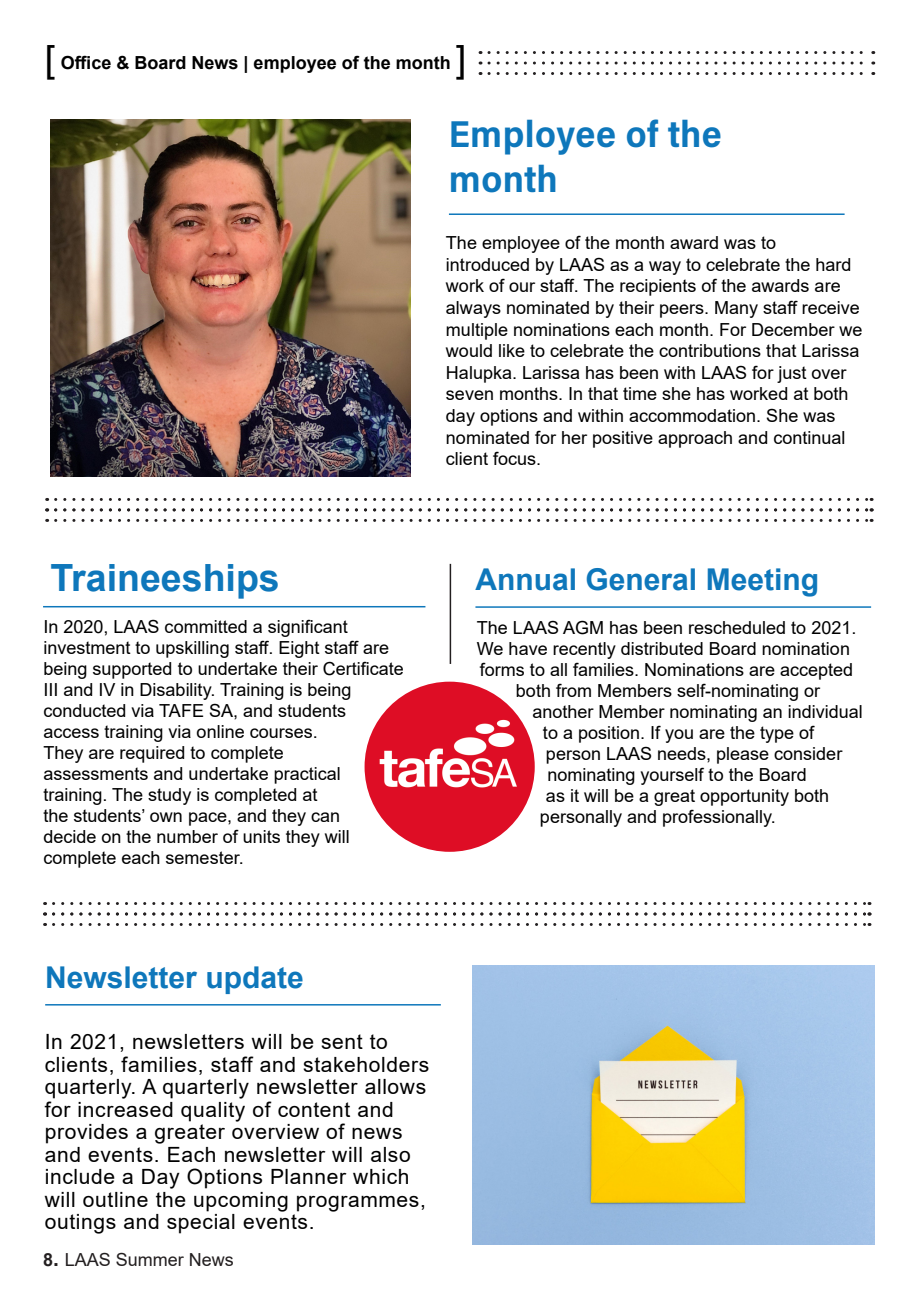
<style>
.page{position:relative;width:919px;height:1289px;background:#fff}
.page>*{position:absolute;margin:0;border:0;box-sizing:border-box;transform-origin:0 0}
.t1{font:37.5px "Acumin Variable Concept";letter-spacing:.01em;color:#0e77bb}
.t2{font:700 37.5px "Arial";color:#0e77bb}
.t3{font:700 30px "Arial";color:#0e77bb}
.t4{font:21px/22.5px "Arial";letter-spacing:.03em;color:#000}
.t5{font:18px/21px "Arial";color:#000}
.t6{font:700 18px "Arial";color:#000}
.t7{font:18px "Arial";color:#231f20}
.s1{font-weight:400;font-size:37.5px}
.s2{font-weight:700}
.s3{font-weight:700;font-size:21px}
</style>
<div class="page">
<svg style="left:489px;top:51px;width:384px;height:3px"></svg>
<svg style="left:489px;top:61px;width:384px;height:3px"></svg>
<svg style="left:489px;top:72px;width:384px;height:3px"></svg>
<hr style="left:449px;top:213px;width:395px;height:2px;background:#0e77bb">
<img style="left:50px;top:120px;width:360px;height:356px">
<svg style="left:56px;top:498px;width:816px;height:3px"></svg>
<svg style="left:56px;top:508px;width:816px;height:3px"></svg>
<svg style="left:56px;top:519px;width:816px;height:3px"></svg>
<hr style="left:449px;top:564px;width:2px;height:100px;background:#231f20">
<img style="left:364px;top:681px;width:170px;height:170px;border-radius:85px">
<hr style="left:475px;top:606px;width:396px;height:2px;background:#0e77bb">
<hr style="left:43px;top:606px;width:382px;height:1px;background:#0e77bb">
<svg style="left:54px;top:902px;width:815px;height:3px"></svg>
<svg style="left:54px;top:912px;width:815px;height:3px"></svg>
<svg style="left:54px;top:923px;width:815px;height:3px"></svg>
<img style="left:472px;top:965px;width:402px;height:279px">
<hr style="left:45px;top:1004px;width:396px;height:1px;background:#0e77bb">
<p class="t6" style="left:45px;top:50px;width:423px"><span class="s1">[</span> Office &amp; Board News | employee of the month <span class="s1">]</span></p>
<p class="t1" style="left:449px;top:109px;width:274px">Employee of the</p>
<p class="t1" style="left:449px;top:154px;width:111px">month</p>
<p class="t5" style="left:446px;top:232px;width:418px;line-height:21.6px">The employee of the month award was to introduced by LAAS as a way to celebrate the hard work of our staff. The recipients of the awards are always nominated by their peers. Many staff receive multiple nominations each month. For December we would like to celebrate the contributions that Larissa Halupka. Larissa has been with LAAS for just over seven months. In that time she has worked at both day options and within accommodation. She was nominated for her positive approach and continual client focus.</p>
<p class="t2" style="left:50px;top:551px;width:231px">Traineeships</p>
<p class="t3" style="left:475px;top:558px;width:345px">Annual General Meeting</p>
<p class="t5" style="left:43px;top:616px;width:362px">In 2020, LAAS committed a significant investment to upskilling staff. Eight staff are being supported to undertake their Certificate III and IV in Disability. Training is being conducted via TAFE SA, and students access training via online courses.<br>They are required to complete<br>assessments and undertake practical training. The study is completed at<br>the students’ own pace, and they can<br>decide on the number of units they will complete each semester.</p>
<p class="t5" style="left:477px;top:616px;width:381px">The LAAS AGM has been rescheduled to 2021.</p>
<p class="t5" style="left:477px;top:637px;width:374px">We have recently distributed Board nomination</p>
<p class="t5" style="left:480px;top:658px;width:375px">forms to all families. Nominations are accepted</p>
<p class="t5" style="left:516px;top:679px;width:306px">both from Members self-nominating or</p>
<p class="t5" style="left:532px;top:700px;width:332px">another Member nominating an individual</p>
<p class="t5" style="left:543px;top:721px;width:273px">to a position. If you are the type of</p>
<p class="t5" style="left:546px;top:742px;width:298px">person LAAS needs, please consider</p>
<p class="t5" style="left:547px;top:763px;width:261px">nominating yourself to the Board</p>
<p class="t5" style="left:546px;top:784px;width:285px">as it will be a great opportunity both</p>
<p class="t5" style="left:540px;top:805px;width:237px">personally and professionally.</p>
<p class="t3" style="left:45px;top:956px;width:260px">Newsletter update</p>
<p class="t4" style="left:45px;top:1030px;width:386px">In 2021, newsletters will be sent to clients, families, staff and stakeholders quarterly. A quarterly newsletter allows for increased quality of content and provides a greater overview of news and events. Each newsletter will also include a Day Options Planner which will outline the upcoming programmes, outings and special events.</p>
<p class="t7" style="left:43px;top:1247px;width:192px"><span class="s2">8</span><span class="s3">.</span> LAAS Summer News</p>
</div>
